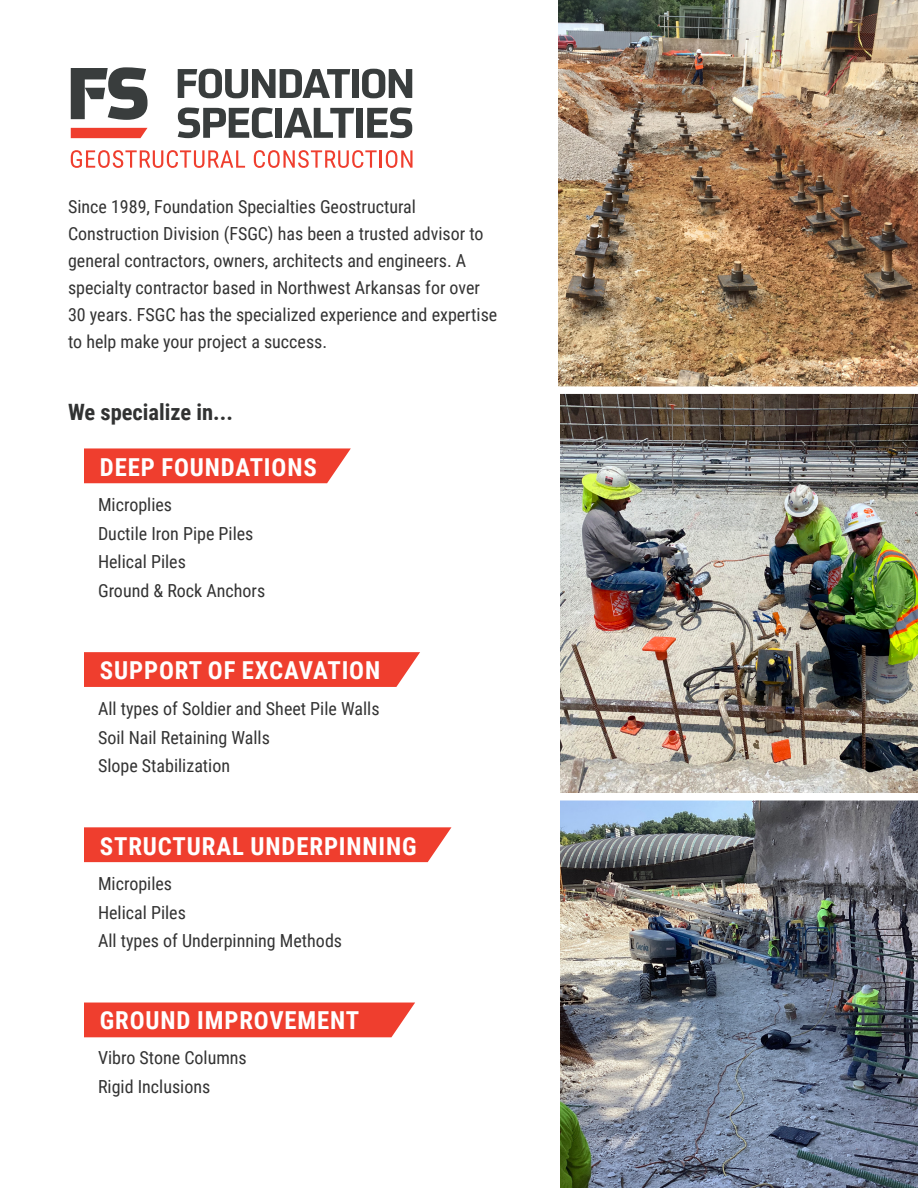
<style>
.page{position:relative;width:918px;height:1188px;background:#fff}
.page>*{position:absolute;margin:0;border:0;box-sizing:border-box;transform-origin:0 0}
.t1{font:700 24.75px "Roboto Condensed";letter-spacing:.035em;color:#fff}
.t2{font:700 22.5px "Roboto Condensed";color:#313232}
.t3{font:18px/27px "Roboto Condensed";color:#333}
</style>
<div class="page">
<img style="left:561px;top:800px;width:357px;height:388px">
<img style="left:558px;top:0;width:360px;height:386px">
<img style="left:561px;top:394px;width:357px;height:399px">
<svg style="left:71px;top:150px;width:174px;height:18px"></svg>
<svg style="left:254px;top:150px;width:159px;height:18px"></svg>
<svg style="left:71px;top:128px;width:77px;height:10px"></svg>
<svg style="left:178px;top:69px;width:172px;height:29px"></svg>
<div style="left:352px;top:69px;width:7px;height:29px;background:#393d3d"></div>
<svg style="left:362px;top:69px;width:50px;height:29px"></svg>
<svg style="left:178px;top:107px;width:95px;height:31px"></svg>
<div style="left:275px;top:108px;width:7px;height:30px;background:#393d3d"></div>
<svg style="left:284px;top:108px;width:70px;height:30px"></svg>
<div style="left:356px;top:108px;width:7px;height:30px;background:#393d3d"></div>
<svg style="left:367px;top:107px;width:45px;height:31px"></svg>
<svg style="left:71px;top:67px;width:77px;height:53px"></svg>
<svg style="left:84px;top:448px;width:267px;height:35px;background:#ef493a"></svg>
<div style="left:84px;top:827px;width:367px;height:35px;background:#ef3e2e"></div>
<svg style="left:84px;top:652px;width:336px;height:35px;background:#ef4536"></svg>
<div style="left:84px;top:1003px;width:331px;height:34px;background:#ef3e2e"></div>
<p class="t3" style="left:68px;top:193px;width:431px">Since 1989, Foundation Specialties Geostructural Construction Division (FSGC) has been a trusted advisor to general contractors, owners, architects and engineers. A specialty contractor based in Northwest Arkansas for over 30 years. FSGC has the specialized experience and expertise to help make your project a success.</p>
<p class="t2" style="left:68px;top:396px;width:166px">We specialize in...</p>
<p class="t1" style="left:100px;top:450px;width:218px">DEEP FOUNDATIONS</p>
<p class="t3" style="left:98px;top:491px;width:76px">Microplies</p>
<p class="t3" style="left:98px;top:519px;width:157px">Ductile Iron Pipe Piles</p>
<p class="t3" style="left:98px;top:548px;width:89px">Helical Piles</p>
<p class="t3" style="left:98px;top:576px;width:169px">Ground &amp; Rock Anchors</p>
<p class="t1" style="left:100px;top:653px;width:282px">SUPPORT OF EXCAVATION</p>
<p class="t3" style="left:98px;top:694px;width:283px">All types of Soldier and Sheet Pile Walls</p>
<p class="t3" style="left:98px;top:723px;width:173px">Soil Nail Retaining Walls</p>
<p class="t3" style="left:98px;top:751px;width:134px">Slope Stabilization</p>
<p class="t1" style="left:100px;top:829px;width:318px">STRUCTURAL UNDERPINNING</p>
<p class="t3" style="left:98px;top:870px;width:76px">Micropiles</p>
<p class="t3" style="left:98px;top:898px;width:89px">Helical Piles</p>
<p class="t3" style="left:98px;top:927px;width:246px">All types of Underpinning Methods</p>
<p class="t1" style="left:100px;top:1003px;width:261px">GROUND IMPROVEMENT</p>
<p class="t3" style="left:98px;top:1044px;width:150px">Vibro Stone Columns</p>
<p class="t3" style="left:98px;top:1072px;width:114px">Rigid Inclusions</p>
</div>
